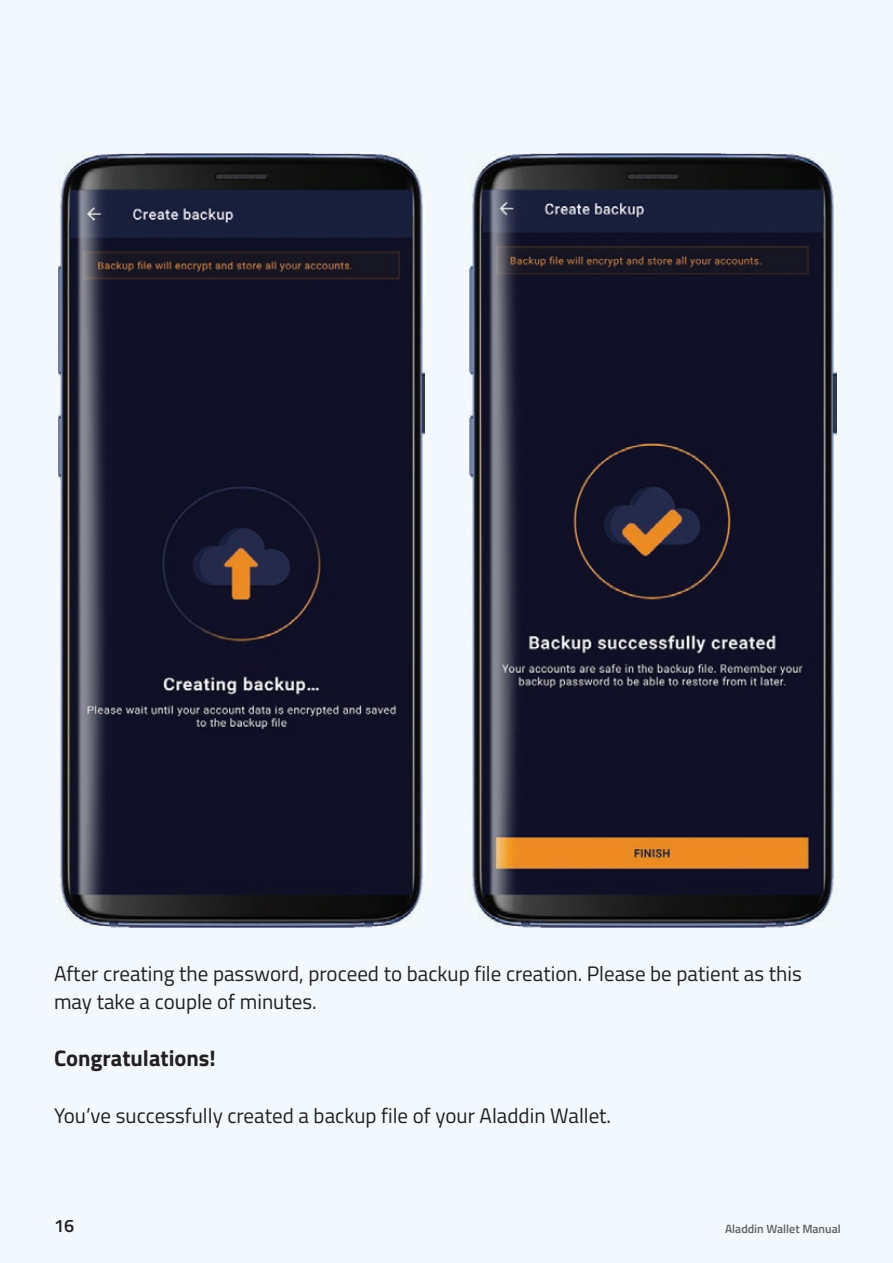
<style>
.page{position:relative;width:893px;height:1263px;background:#fff}
.page>*{position:absolute;margin:0;border:0;box-sizing:border-box;transform-origin:0 0}
.t1{font:700 22.5px "Titillium Web";color:#231f20}
.t2{font:21px/28.5px "Titillium Web";color:#231f20}
.t3{font:600 18px "Titillium Web";color:#231f20}
.t4{font:600 12px "Titillium Web";color:#616164}
</style>
<div class="page">
<div style="left:1px;top:1px;width:892px;height:1262px;background:#f2f8fc"></div>
<img style="left:58px;top:153px;width:367px;height:774px">
<img style="left:470px;top:153px;width:366px;height:774px">
<p class="t2" style="left:54px;top:958px;width:749px">After creating the password, proceed to backup file creation. Please be patient as this may take a couple of minutes.</p>
<p class="t1" style="left:54px;top:1041px;width:163px">Congratulations!</p>
<p class="t2" style="left:54px;top:1100px;width:559px">You’ve successfully created a backup file of your Aladdin Wallet.</p>
<p class="t3" style="left:54px;top:1212px;width:22px">16</p>
<p class="t4" style="left:725px;top:1220px;width:117px">Aladdin Wallet Manual</p>
</div>
